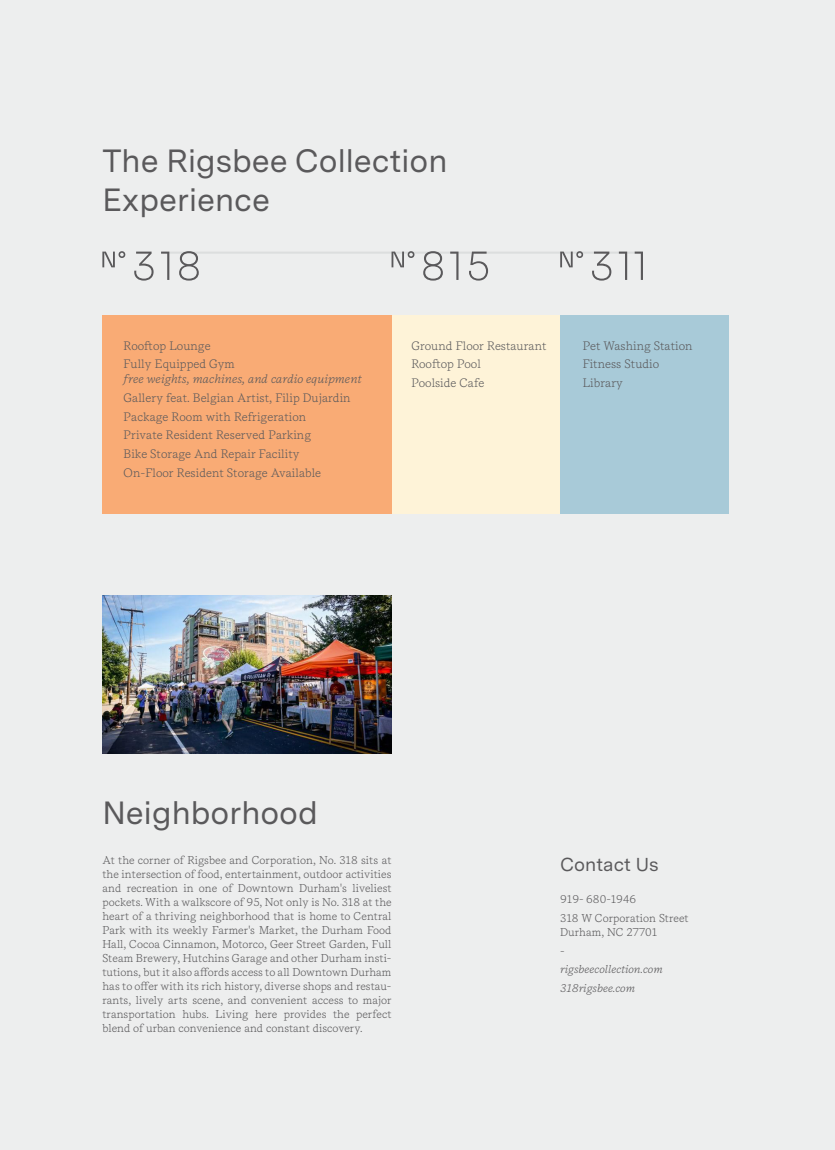
<style>
.page{position:relative;width:835px;height:1150px;background:#edeeee}
.page>*{position:absolute;margin:0;border:0;box-sizing:border-box;transform-origin:0 0}
.t1{font:32.2px "Messina Sans";color:#5a595b}
.t2{font:18.72px "Messina Sans";color:#5a595b}
.t3{font:300 12.25px "Messina Serif";color:#5a595b}
.t4{font:italic 300 12.25px/14.7px "Messina Serif";color:#5a595b}
.t5{font:300 11.38px/14px "Messina Serif";color:#5a595b;text-align:justify}
.t6{font:italic 300 11.38px "Messina Serif";color:#5a595b}
.s1{font-style:normal}
</style>
<div class="page">
<div style="left:391px;top:315px;width:169px;height:198px;background:#fef3d8"></div>
<div style="left:560px;top:315px;width:169px;height:198px;background:#a8cad8"></div>
<div style="left:102px;top:315px;width:289px;height:198px;background:#f9ab75"></div>
<svg style="left:134px;top:252px;width:20px;height:29px"></svg>
<svg style="left:161px;top:251px;width:482px;height:30px"></svg>
<svg style="left:102px;top:251px;width:23px;height:16px"></svg>
<img style="left:102px;top:595px;width:289px;height:158px">
<p class="t1" style="left:102px;top:138px;width:347px">The Rigsbee Collection</p>
<p class="t1" style="left:102px;top:177px;width:169px">Experience</p>
<p class="t3" style="left:124px;top:337px;width:89px">Rooftop Lounge</p>
<p class="t4" style="left:124px;top:357px;width:239px"><span class="s1">Fully Equipped Gym<br></span>free weights, machines, and cardio equipment</p>
<p class="t3" style="left:124px;top:389px;width:229px">Gallery feat. Belgian Artist, Filip Dujardin</p>
<p class="t3" style="left:124px;top:408px;width:184px">Package Room with Refrigeration</p>
<p class="t3" style="left:124px;top:427px;width:189px">Private Resident Reserved Parking</p>
<p class="t3" style="left:124px;top:445px;width:177px">Bike Storage And Repair Facility</p>
<p class="t3" style="left:124px;top:464px;width:199px">On-Floor Resident Storage Available</p>
<p class="t3" style="left:411px;top:337px;width:137px">Ground Floor Restaurant</p>
<p class="t3" style="left:411px;top:356px;width:71px">Rooftop Pool</p>
<p class="t3" style="left:411px;top:374px;width:74px">Poolside Cafe</p>
<p class="t3" style="left:583px;top:337px;width:111px">Pet Washing Station</p>
<p class="t3" style="left:583px;top:356px;width:78px">Fitness Studio</p>
<p class="t3" style="left:583px;top:374px;width:42px">Library</p>
<p class="t1" style="left:102px;top:790px;width:217px">Neighborhood</p>
<p class="t5" style="left:102px;top:853px;width:291px">At the corner of Rigsbee and Corporation, No. 318 sits at the intersection of food, entertainment, outdoor activities and recreation in one of Downtown Durham's liveliest pockets. With a walkscore of 95, Not only is No. 318 at the heart of a thriving neighborhood that is home to Central Park with its weekly Farmer's Market, the Durham Food Hall, Cocoa Cinnamon, Motorco, Geer Street Garden, Full Steam Brewery, Hutchins Garage and other Durham insti&shy;tutions, but it also affords access to all Downtown Durham has to offer with its rich history, diverse shops and restau&shy;rants, lively arts scene, and convenient access to major transportation hubs. Living here provides the perfect blend of urban convenience and constant discovery.</p>
<p class="t2" style="left:560px;top:851px;width:100px">Contact Us</p>
<p class="t5" style="left:560px;top:892px;width:77px">919- 680-1946</p>
<p class="t5" style="left:560px;top:911px;width:130px">318 W Corporation Street</p>
<p class="t5" style="left:560px;top:925px;width:98px">Durham, NC 27701</p>
<p class="t5" style="left:560px;top:944px;width:6px">-</p>
<p class="t6" style="left:560px;top:961px;width:104px">rigsbeecollection.com</p>
<p class="t6" style="left:560px;top:980px;width:76px">318rigsbee.com</p>
</div>
